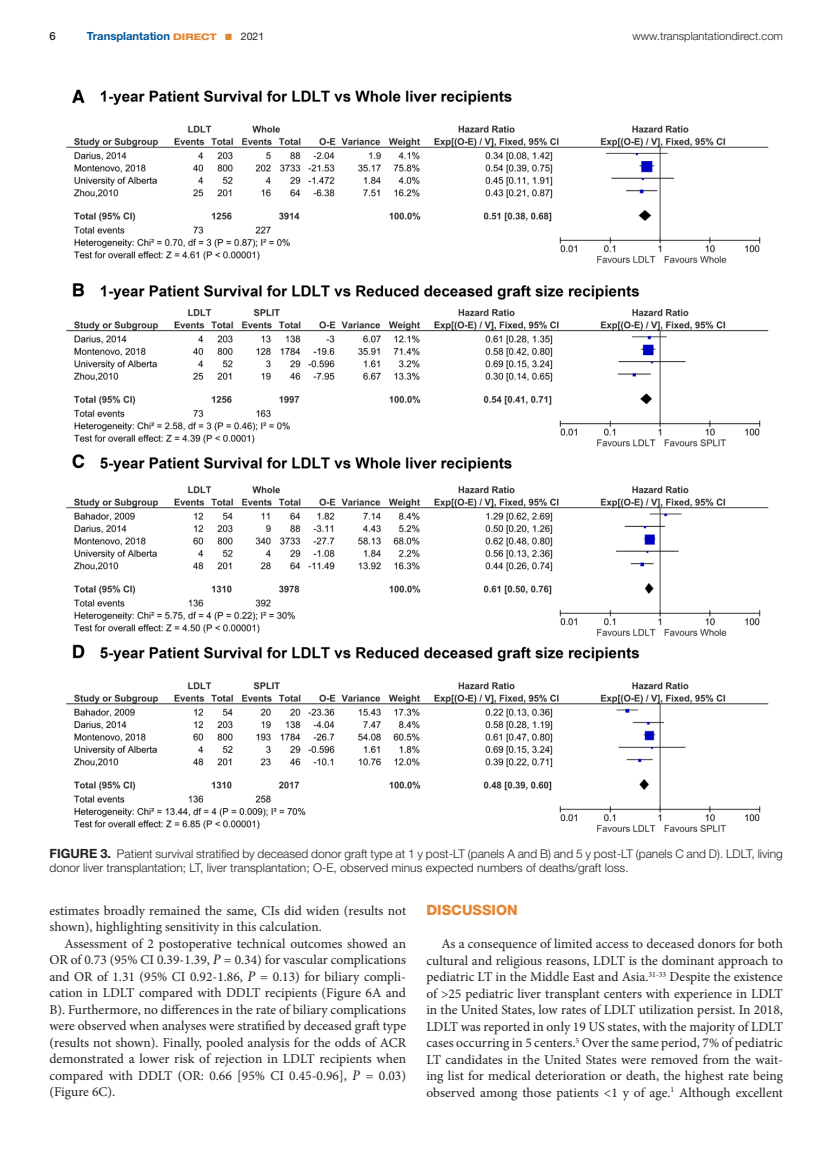
<style>
.page{position:relative;width:837px;height:1161px;background:#fff}
.page>*{position:absolute;margin:0;border:0;box-sizing:border-box;transform-origin:0 0}
.t1{font:800 14.25px "Helvetica Neue LT Std";color:#e38634}
.t2{font:13.5px/16.5px "Minion Pro";color:#231f20;text-align:justify}
.t3{font:300 12px/13.5px "Helvetica Neue LT Std";color:#231f20}
.t4{font:300 11.25px "Helvetica Neue LT Std";color:#231f20}
.t5{font:700 11.25px "Helvetica Neue LT Std";color:#005595}
.t6{font:500 11.25px "Helvetica Neue LT Std";color:#231f20}
.s1{font-weight:800;font-stretch:expanded;font-size:9px;color:#e38634}
.s2{color:#e38634}
.s3{font-weight:400;font-size:10.5px;color:#231f20}
.s4{font-weight:700;font-size:12.75px}
.s5{font-family:"Sabon LT Std";font-style:italic}
</style>
<div class="page">
<img style="left:66px;top:89px;width:703px;height:744px">
<p class="t6" style="left:50px;top:29px;width:8px">6</p>
<p class="t5" style="left:87px;top:29px;width:179px">Transplantation <span class="s1">DIRECT</span> <span class="s2">■</span> <span class="s3">2021</span></p>
<p class="t4" style="left:633px;top:29px;width:152px">www.transplantationdirect.com</p>
<p class="t3" style="left:49px;top:847px;width:735px"><span class="s4">FIGURE 3.</span> Patient survival stratified by deceased donor graft type at 1 y post-LT (panels A and B) and 5 y post-LT (panels C and D). LDLT, living donor liver transplantation; LT, liver transplantation; O-E, observed minus expected numbers of deaths/graft loss.</p>
<p class="t2" style="left:50px;top:902px;width:358px">estimates broadly remained the same, CIs did widen (results not shown), highlighting sensitivity in this calculation.</p>
<p class="t2" style="left:50px;top:935px;width:358px;text-indent:15px">Assessment of 2 postoperative technical outcomes showed an OR of 0.73 (95% CI 0.39-1.39, <span class="s5">P</span> = 0.34) for vascular complications and OR of 1.31 (95% CI 0.92-1.86, <span class="s5">P</span> = 0.13) for biliary compli&shy;cation in LDLT compared with DDLT recipients (Figure 6A and B). Furthermore, no differences in the rate of biliary complications were observed when analyses were stratified by deceased graft type (results not shown). Finally, pooled analysis for the odds of ACR demonstrated a lower risk of rejection in LDLT recipients when compared with DDLT (OR: 0.66 [95% CI 0.45-0.96], <span class="s5">P</span> = 0.03) (Figure 6C).</p>
<p class="t1" style="left:426px;top:901px;width:93px">DISCUSSION</p>
<p class="t2" style="left:426px;top:936px;width:358px;text-indent:15px">As a consequence of limited access to deceased donors for both cultural and religious reasons, LDLT is the dominant approach to pediatric LT in the Middle East and Asia.<sup>31-33</sup> Despite the existence of &gt;25 pediatric liver transplant centers with experience in LDLT in the United States, low rates of LDLT utilization persist. In 2018, LDLT was reported in only 19 US states, with the majority of LDLT cases occurring in 5 centers.<sup>5</sup> Over the same period, 7% of pediatric LT candidates in the United States were removed from the wait&shy;ing list for medical deterioration or death, the highest rate being observed among those patients &lt;1 y of age.<sup>1</sup> Although excellent</p>
</div>
